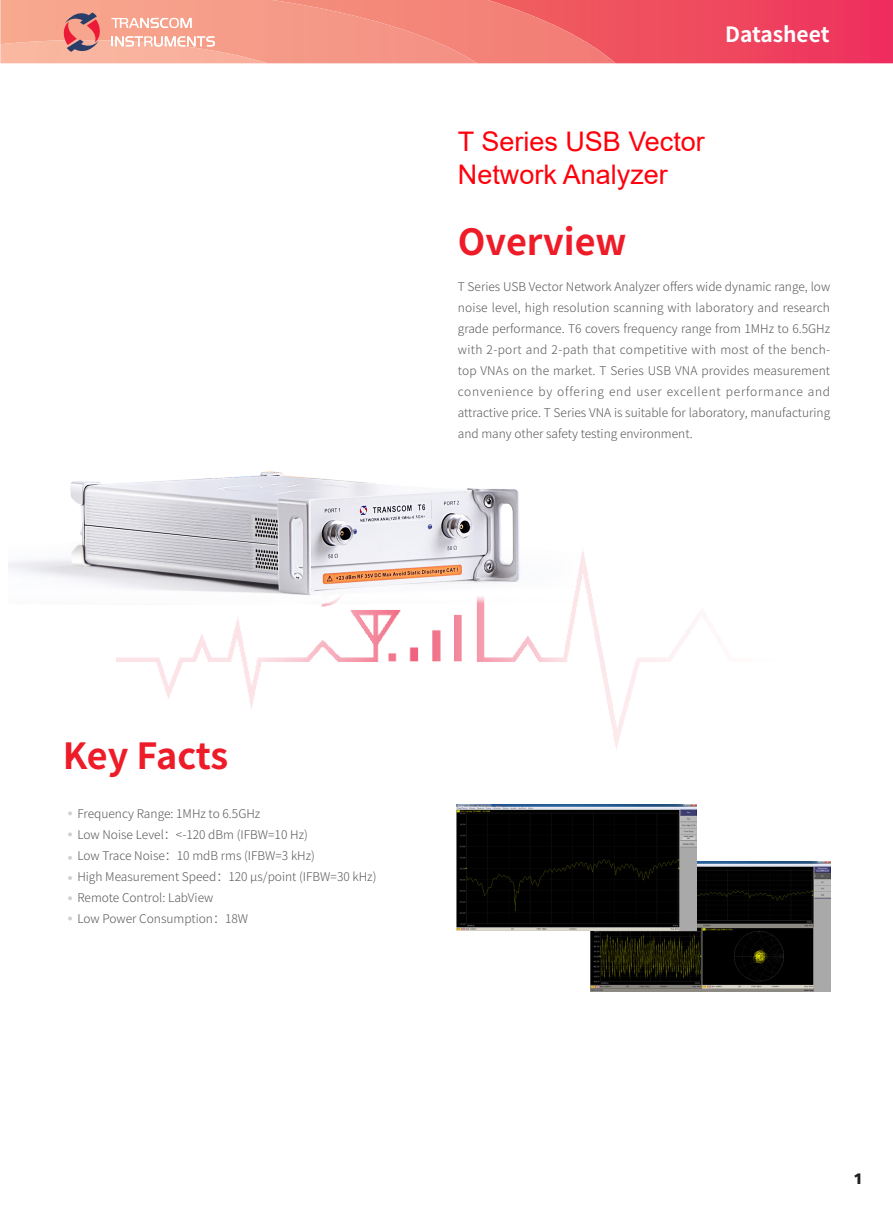
<style>
.page{position:relative;width:893px;height:1212px;background:#fff}
.page>*{position:absolute;margin:0;border:0;box-sizing:border-box;transform-origin:0 0}
.t1{font:700 36px "Source Han Sans SC";letter-spacing:-.005em;color:#ee1c28}
.t2{font:27px "Arial";color:#ff000b}
.t3{font:700 21px "Source Han Sans SC";color:#fff}
.t4{font:900 15px "Frutiger CE";color:#231f20}
.t5{font:300 12px/21px "Source Han Sans SC";color:#57585a;text-align:justify}
</style>
<div class="page">
<img style="left:616px;top:0;width:277px;height:63px">
<img style="left:477px;top:0;width:139px;height:63px">
<img style="left:0;top:0;width:477px;height:63px">
<img style="left:0;top:40px;width:268px;height:23px">
<svg style="left:61px;top:8px;width:41px;height:48px;background:#d3847f"></svg>
<svg style="left:111px;top:18px;width:81px;height:10px"></svg>
<svg style="left:111px;top:36px;width:104px;height:11px"></svg>
<svg style="left:68px;top:811px;width:4px;height:4px"></svg>
<svg style="left:68px;top:832px;width:4px;height:4px"></svg>
<svg style="left:68px;top:916px;width:4px;height:4px"></svg>
<svg style="left:68px;top:876px;width:4px;height:4px"></svg>
<svg style="left:68px;top:856px;width:4px;height:4px"></svg>
<svg style="left:68px;top:896px;width:4px;height:4px"></svg>
<img style="left:117px;top:651px;width:560px;height:98px">
<img style="left:591px;top:862px;width:239px;height:129px">
<img style="left:457px;top:805px;width:239px;height:125px">
<img style="left:9px;top:471px;width:689px;height:180px">
<h3 class="t3" style="left:725px;top:22px;width:106px">Datasheet</h3>
<p class="t2" style="left:458px;top:123px;width:249px">T Series USB Vector</p>
<p class="t2" style="left:458px;top:156px;width:212px">Network Analyzer</p>
<p class="t1" style="left:458px;top:222px;width:170px">Overview</p>
<p class="t5" style="left:458px;top:277px;width:374px">T Series USB Vector Network Analyzer offers wide dynamic range, low noise level, high resolution scanning with laboratory and research grade performance. T6 covers frequency range from 1MHz to 6.5GHz with 2-port and 2-path that competitive with most of the bench&shy;top VNAs on the market. T Series USB VNA provides measurement convenience by offering end user excellent performance and attractive price. T Series VNA is suitable for laboratory, manufacturing and many other safety testing environment.</p>
<p class="t1" style="left:63px;top:736px;width:167px">Key Facts</p>
<p class="t5" style="left:77px;top:804px;width:184px">Frequency Range: 1MHz to 6.5GHz</p>
<p class="t5" style="left:77px;top:825px;width:232px">Low Noise Level：&lt;-120 dBm (IFBW=10 Hz)</p>
<p class="t5" style="left:77px;top:846px;width:239px">Low Trace Noise：10 mdB rms (IFBW=3 kHz)</p>
<p class="t5" style="left:77px;top:867px;width:301px">High Measurement Speed：120 μs/point (IFBW=30 kHz)</p>
<p class="t5" style="left:77px;top:888px;width:138px">Remote Control: LabView</p>
<p class="t5" style="left:77px;top:909px;width:172px">Low Power Consumption：18W</p>
<p class="t4" style="left:853px;top:1170px;width:11px">1</p>
</div>
